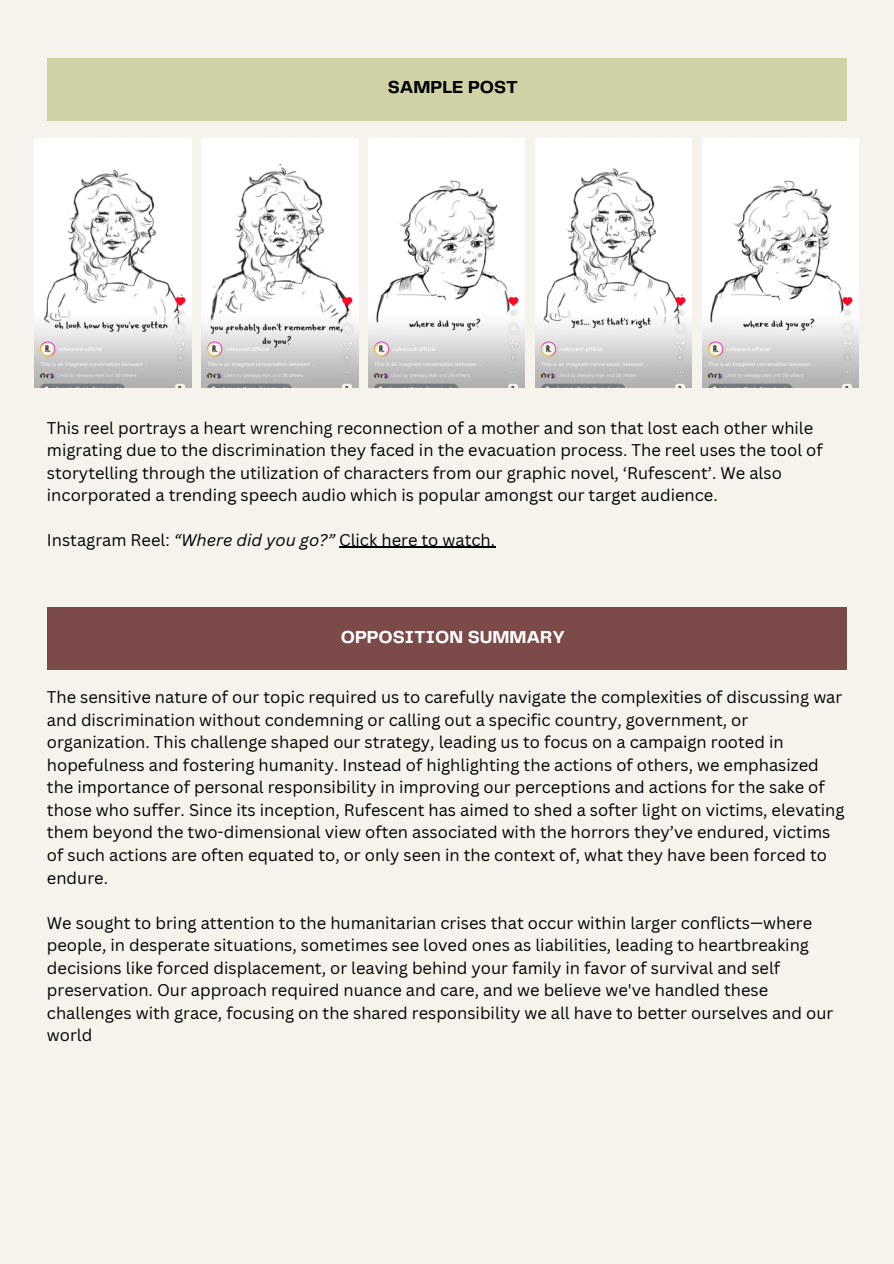
<style>
.page{position:relative;width:894px;height:1264px;background:#fff}
.page>*{position:absolute;margin:0;border:0;box-sizing:border-box;transform-origin:0 0}
.t1{font:700 18px "Telegraf";color:#fff}
.t2{font:700 18px "Telegraf";color:#000}
.t3{font:16.5px/22.5px "Canva Sans";color:#000}
.s1{font-style:italic}
</style>
<div class="page">
<div style="left:0;top:0;width:893px;height:1263px;background:#f6f3ec"></div>
<div style="left:47px;top:58px;width:799px;height:63px;background:#d0d1a4"></div>
<div style="left:47px;top:607px;width:799px;height:63px;background:#7c4a48"></div>
<img style="left:35px;top:138px;width:156px;height:249px">
<img style="left:201px;top:138px;width:157px;height:249px">
<img style="left:368px;top:138px;width:157px;height:249px">
<img style="left:535px;top:138px;width:156px;height:249px">
<img style="left:702px;top:138px;width:156px;height:249px">
<hr style="left:339px;top:547px;width:156px;height:1px;background:#000">
<p class="t2" style="left:388px;top:79px;width:131px">SAMPLE POST</p>
<p class="t3" style="left:47px;top:416px;width:777px">This reel portrays a heart wrenching reconnection of a mother and son that lost each other while migrating due to the discrimination they faced in the evacuation process. The reel uses the tool of storytelling through the utilization of characters from our graphic novel, ‘Rufescent’. We also incorporated a trending speech audio which is popular amongst our target audience.</p>
<h1 class="t3" style="left:47px;top:528px;width:449px">Instagram Reel: <span class="s1">“Where did you go?”</span> Click here to watch.</h1>
<p class="t1" style="left:341px;top:629px;width:225px">OPPOSITION SUMMARY</p>
<p class="t3" style="left:47px;top:685px;width:798px">The sensitive nature of our topic required us to carefully navigate the complexities of discussing war and discrimination without condemning or calling out a specific country, government, or organization. This challenge shaped our strategy, leading us to focus on a campaign rooted in hopefulness and fostering humanity. Instead of highlighting the actions of others, we emphasized the importance of personal responsibility in improving our perceptions and actions for the sake of those who suffer. Since its inception, Rufescent has aimed to shed a softer light on victims, elevating them beyond the two-dimensional view often associated with the horrors they’ve endured, victims of such actions are often equated to, or only seen in the context of, what they have been forced to endure.</p>
<p class="t3" style="left:47px;top:910px;width:787px">We sought to bring attention to the humanitarian crises that occur within larger conflicts—where people, in desperate situations, sometimes see loved ones as liabilities, leading to heartbreaking decisions like forced displacement, or leaving behind your family in favor of survival and self preservation. Our approach required nuance and care, and we believe we've handled these challenges with grace, focusing on the shared responsibility we all have to better ourselves and our world</p>
</div>
